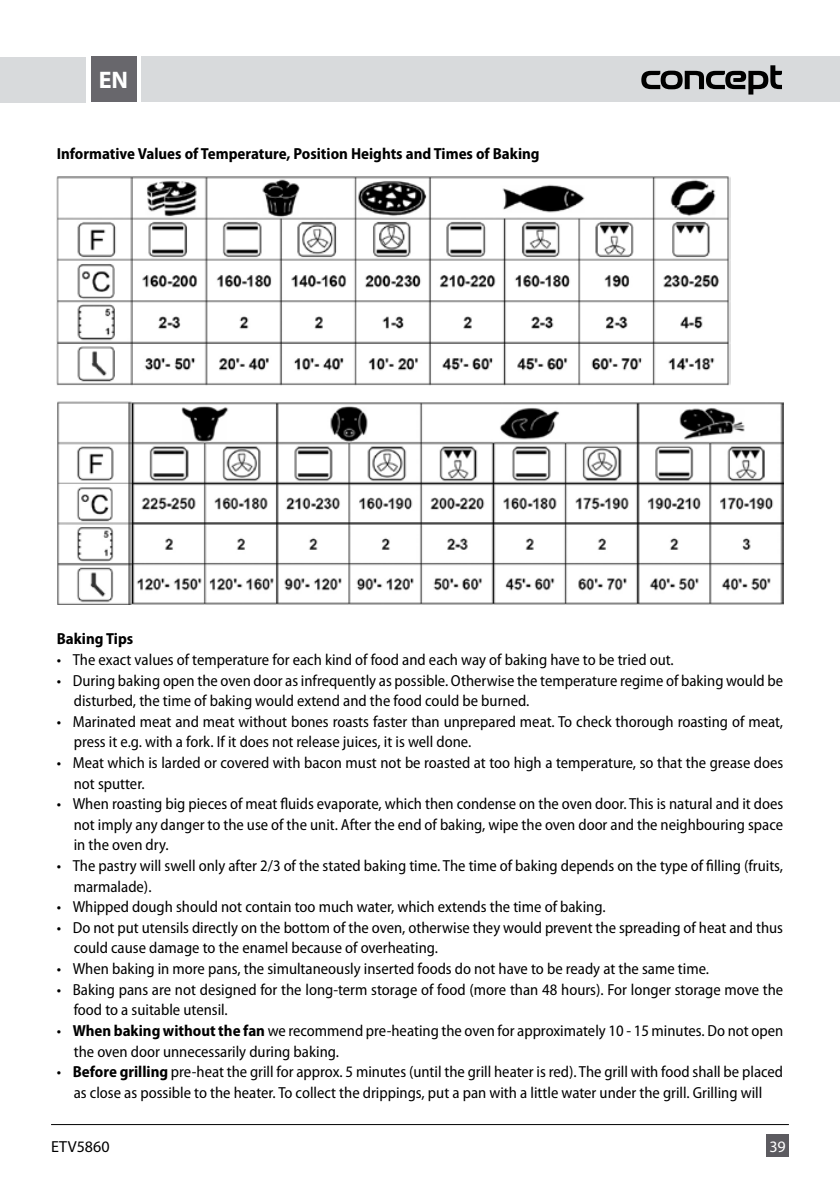
<style>
.page{position:relative;width:840px;height:1191px;background:#fff}
.page>*{position:absolute;margin:0;border:0;box-sizing:border-box;transform-origin:0 0}
.t1{font:700 24px "Myriad Pro";color:#fff}
.t2{font:semi-condensed 16px/20.6px "Myriad Pro";color:#000}
.t3{font:700 semi-condensed 16px "Myriad Pro";color:#000}
.t4{font:16px "Myriad Pro";color:#000}
.t5{font:16px "Myriad Pro";color:#fff}
.s1{font-weight:700}
</style>
<div class="page">
<hr style="left:51px;top:1124px;width:737px;height:1px;background:#000">
<div style="left:765px;top:1134px;width:23px;height:23px;background:#5c5b60"></div>
<div style="left:142px;top:57px;width:697px;height:45px;background:#d8dadc"></div>
<div style="left:0;top:57px;width:85px;height:46px;background:#d8dadc"></div>
<div style="left:91px;top:57px;width:45px;height:45px;background:#68676c"></div>
<svg style="left:641px;top:65px;width:140px;height:30px"></svg>
<img style="left:57px;top:401px;width:725px;height:204px">
<img style="left:57px;top:176px;width:673px;height:209px">
<p class="t1" style="left:99px;top:65px;width:31px">EN</p>
<p class="t3" style="left:57px;top:145px;width:484px">Informative Values of Temperature, Position Heights and Times of Baking</p>
<p class="t3" style="left:57px;top:630px;width:78px">Baking Tips</p>
<p class="t2" style="left:57px;top:649px;width:618px">• The exact values of temperature for each kind of food and each way of baking have to be tried out.</p>
<p class="t2" style="left:74px;top:670px;width:710px;text-indent:-17px">• During baking open the oven door as infrequently as possible. Otherwise the temperature regime of baking would be disturbed, the time of baking would extend and the food could be burned.</p>
<p class="t2" style="left:74px;top:711px;width:710px;text-indent:-17px">• Marinated meat and meat without bones roasts faster than unprepared meat. To check thorough roasting of meat, press it e.g. with a fork. If it does not release juices, it is well done.</p>
<p class="t2" style="left:74px;top:752px;width:710px;text-indent:-17px">• Meat which is larded or covered with bacon must not be roasted at too high a temperature, so that the grease does not sputter.</p>
<p class="t2" style="left:74px;top:794px;width:710px;text-align:justify;text-indent:-17px">• When roasting big pieces of meat fluids evaporate, which then condense on the oven door. This is natural and it does not imply any danger to the use of the unit. After the end of baking, wipe the oven door and the neighbouring space in the oven dry.</p>
<p class="t2" style="left:74px;top:855px;width:710px;text-indent:-17px">• The pastry will swell only after 2/3 of the stated baking time. The time of baking depends on the type of filling (fruits, marmalade).</p>
<p class="t2" style="left:57px;top:897px;width:550px">• Whipped dough should not contain too much water, which extends the time of baking.</p>
<p class="t2" style="left:74px;top:917px;width:710px;text-indent:-17px">• Do not put utensils directly on the bottom of the oven, otherwise they would prevent the spreading of heat and thus could cause damage to the enamel because of overheating.</p>
<p class="t2" style="left:57px;top:958px;width:653px">• When baking in more pans, the simultaneously inserted foods do not have to be ready at the same time.</p>
<p class="t2" style="left:74px;top:979px;width:710px;text-indent:-17px">• Baking pans are not designed for the long-term storage of food (more than 48 hours). For longer storage move the food to a suitable utensil.</p>
<p class="t2" style="left:74px;top:1020px;width:710px;text-indent:-17px">• <span class="s1">When baking without the fan</span> we recommend pre-heating the oven for approximately 10 - 15 minutes. Do not open the oven door unnecessarily during baking.</p>
<p class="t2" style="left:57px;top:1061px;width:727px;text-align:center">• <span class="s1">Before grilling</span> pre-heat the grill for approx. 5 minutes (until the grill heater is red). The grill with food shall be placed as close as possible to the heater. To collect the drippings, put a pan with a little water under the grill. Grilling will</p>
<p class="t4" style="left:51px;top:1136px;width:60px">ETV5860</p>
<p class="t5" style="left:768px;top:1136px;width:18px">39</p>
</div>
